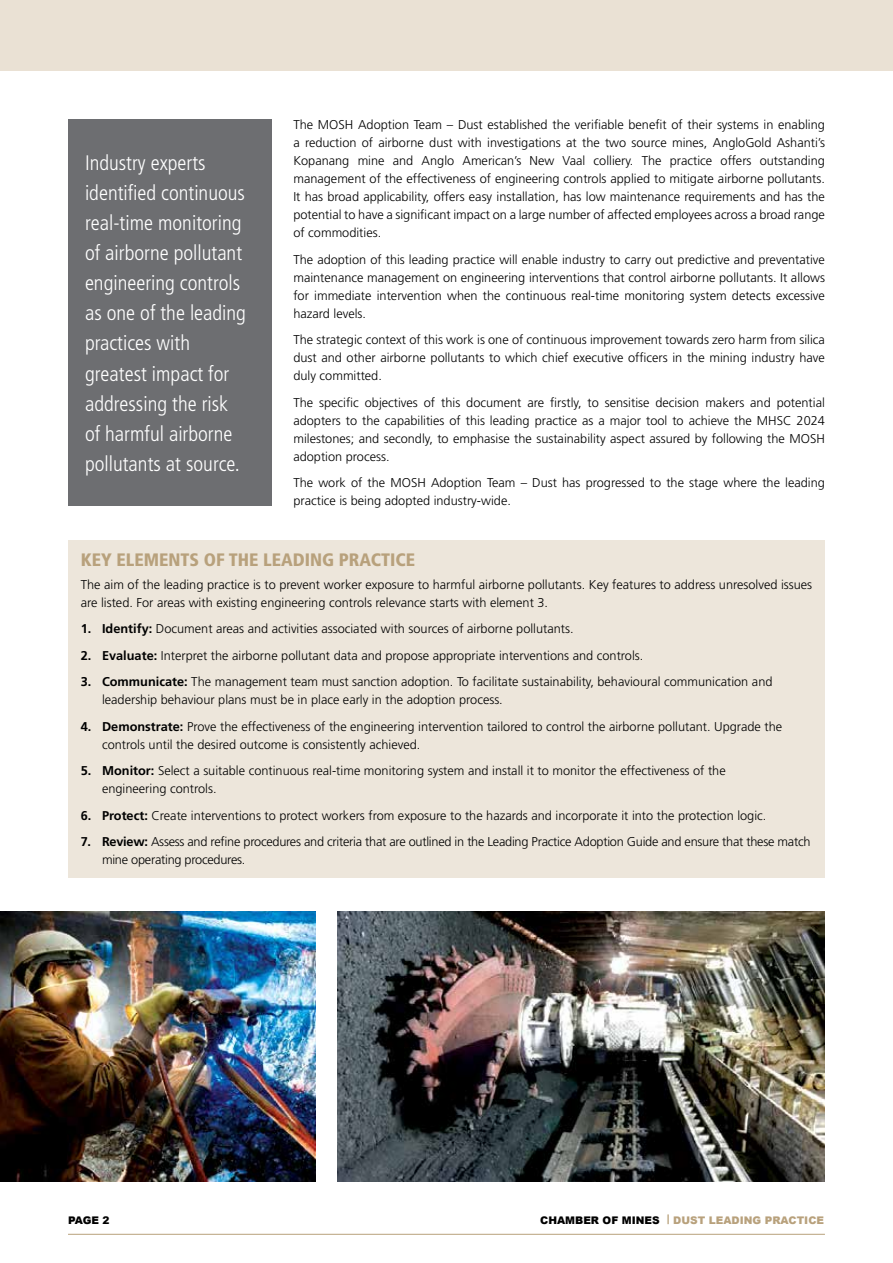
<style>
.page{position:relative;width:893px;height:1263px;background:#fff}
.page>*{position:absolute;margin:0;border:0;box-sizing:border-box;transform-origin:0 0}
.t1{font:300 condensed 21px/30px "Frutiger";color:#fff}
.t2{font:900 condensed 18px "Frutiger";color:#b8a17c}
.t3{font:300 12.75px/18px "Frutiger";color:#000}
.t4{font:300 12.75px/18px "Frutiger";letter-spacing:-.02em;color:#000}
.t5{font:900 10.5px "Arial";color:#b8a17c}
.t6{font:900 10.5px "Arial";color:#000}
.s1{font-weight:700}
.s2{color:#000}
</style>
<div class="page">
<hr style="left:68px;top:1234px;width:757px;height:1px;background:#b8a17c">
<div style="left:0;top:0;width:893px;height:70px;background:#eae1d4"></div>
<div style="left:68px;top:540px;width:757px;height:338px;background:#ede6db"></div>
<div style="left:68px;top:119px;width:203px;height:387px;background:#6d6e71"></div>
<img style="left:337px;top:911px;width:488px;height:271px">
<img style="left:0;top:911px;width:315px;height:271px">
<h1 class="t1" style="left:85px;top:148px;width:162px">Industry experts identified continuous real-time monitoring of airborne pollutant engineering controls as one of the leading practices with greatest impact for addressing the risk of harmful airborne pollutants at source.</h1>
<p class="t3" style="left:293px;top:116px;width:533px;text-align:justify">The MOSH Adoption Team – Dust established the verifiable benefit of their systems in enabling a reduction of airborne dust with investigations at the two source mines, AngloGold Ashanti’s Kopanang mine and Anglo American’s New Vaal colliery. The practice offers outstanding management of the effectiveness of engineering controls applied to mitigate airborne pollutants.<br>It has broad applicability, offers easy installation, has low maintenance requirements and has the potential to have a significant impact on a large number of affected employees across a broad range of commodities.</p>
<p class="t3" style="left:293px;top:250px;width:533px;text-align:justify">The adoption of this leading practice will enable industry to carry out predictive and preventative maintenance management on engineering interventions that control airborne pollutants. It allows for immediate intervention when the continuous real-time monitoring system detects excessive hazard levels.</p>
<p class="t3" style="left:293px;top:331px;width:533px;text-align:justify">The strategic context of this work is one of continuous improvement towards zero harm from silica dust and other airborne pollutants to which chief executive officers in the mining industry have duly committed.</p>
<p class="t3" style="left:293px;top:393px;width:533px;text-align:justify">The specific objectives of this document are firstly, to sensitise decision makers and potential adopters to the capabilities of this leading practice as a major tool to achieve the MHSC 2024 milestones; and secondly, to emphasise the sustainability aspect assured by following the MOSH adoption process.</p>
<p class="t3" style="left:293px;top:474px;width:533px">The work of the MOSH Adoption Team – Dust has progressed to the stage where the leading practice is being adopted industry-wide.</p>
<h2 class="t2" style="left:81px;top:549px;width:336px">KEY ELEMENTS OF THE LEADING PRACTICE</h2>
<p class="t3" style="left:81px;top:575px;width:733px">The aim of the leading practice is to prevent worker exposure to harmful airborne pollutants. Key features to address unresolved issues are listed. For areas with existing engineering controls relevance starts with element 3.</p>
<p class="t3" style="left:81px;top:620px;width:494px"><span class="s1">1. Identify:</span> Document areas and activities associated with sources of airborne pollutants.</p>
<p class="t3" style="left:81px;top:646px;width:564px"><span class="s1">2. Evaluate:</span> Interpret the airborne pollutant data and propose appropriate interventions and controls.</p>
<p class="t3" style="left:102px;top:673px;width:672px;text-indent:-21px"><span class="s1">3. Communicate:</span> The management team must sanction adoption. To facilitate sustainability, behavioural communication and leadership behaviour plans must be in place early in the adoption process.</p>
<p class="t3" style="left:102px;top:717px;width:682px;text-indent:-21px"><span class="s1">4. Demonstrate:</span> Prove the effectiveness of the engineering intervention tailored to control the airborne pollutant. Upgrade the controls until the desired outcome is consistently achieved.</p>
<p class="t3" style="left:102px;top:762px;width:625px;text-indent:-21px"><span class="s1">5. Monitor:</span> Select a suitable continuous real-time monitoring system and install it to monitor the effectiveness of the engineering controls.</p>
<p class="t3" style="left:81px;top:806px;width:687px"><span class="s1">6. Protect:</span> Create interventions to protect workers from exposure to the hazards and incorporate it into the protection logic.</p>
<p class="t4" style="left:102px;top:833px;width:710px;text-indent:-21px"><span class="s1">7. Review:</span> Assess and refine procedures and criteria that are outlined in the Leading Practice Adoption Guide and ensure that these match mine operating procedures.</p>
<p class="t6" style="left:68px;top:1212px;width:43px">PAGE 2</p>
<p class="t5" style="left:540px;top:1212px;width:285px"><span class="s2">CHAMBER OF MINES</span> | DUST LEADING PRACTICE</p>
</div>
